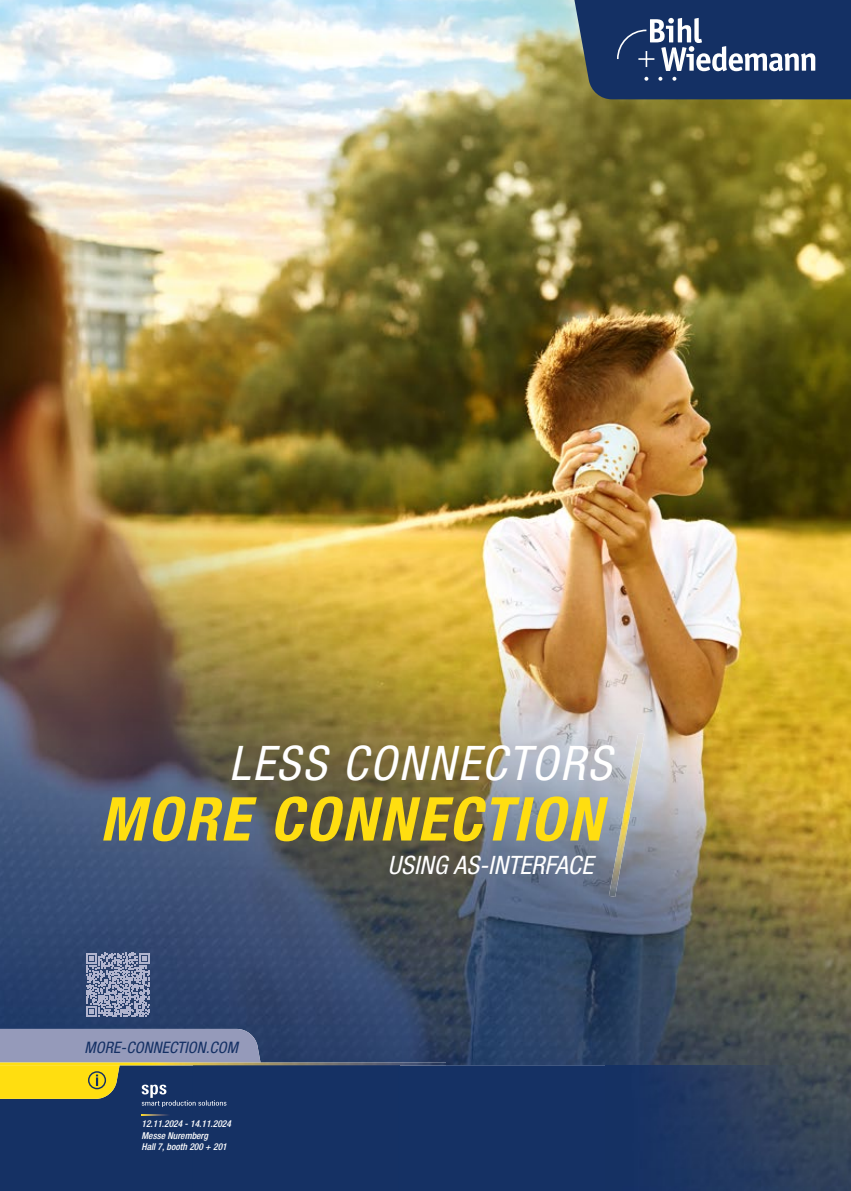
<style>
.page{position:relative;width:851px;height:1191px;background:#fff}
.page>*{position:absolute;margin:0;border:0;box-sizing:border-box;transform-origin:0 0}
.t1{font:italic 700 condensed 60.45px "Helvetica Neue LT Std";letter-spacing:.045em;color:#ffde10}
.t2{font:italic condensed 47.7px "Helvetica Neue LT Std";letter-spacing:.05em;color:#fff}
.t3{font:italic condensed 25.35px "Helvetica Neue LT Std";letter-spacing:.01em;color:#fff}
.t4{font:italic condensed 15.75px "Helvetica Neue LT Std";letter-spacing:.01em;color:#143064}
.t5{font:italic 500 condensed 9.45px/11.4px "Helvetica Neue LT Std";color:#fff}
</style>
<div class="page">
<img style="left:0;top:0;width:850px;height:1191px">
<img style="left:260px;top:1062px;width:186px;height:4px">
<img style="left:609px;top:733px;width:35px;height:164px">
<svg style="left:86px;top:952px;width:64px;height:64px;background:#838dac"></svg>
<svg style="left:141px;top:1114px;width:28px;height:1px"></svg>
<svg style="left:0;top:1029px;width:260px;height:78px;background:#838779"></svg>
<svg style="left:572px;top:0;width:279px;height:99px;background:#2f4771"></svg>
<h2 class="t2" style="left:229px;top:735px;width:383px">LESS CONNECTORS</h2>
<h2 class="t2" style="left:240px;top:757px;width:373px">WENIGER STECKER</h2>
<h1 class="t1" style="left:100px;top:782px;width:503px">MORE CONNECTION</h1>
<h1 class="t1" style="left:94px;top:804px;width:508px">MEHR VERBINDUNG</h1>
<h3 class="t3" style="left:387px;top:850px;width:207px">USING AS-INTERFACE</h3>
<h3 class="t4" style="left:84px;top:1038px;width:155px">MORE-CONNECTION.COM</h3>
<p class="t5" style="left:141px;top:1118px;width:91px">12.11.2024 - 14.11.2024<br>Messe Nuremberg<br>Hall 7, booth 200 + 201</p>
</div>
